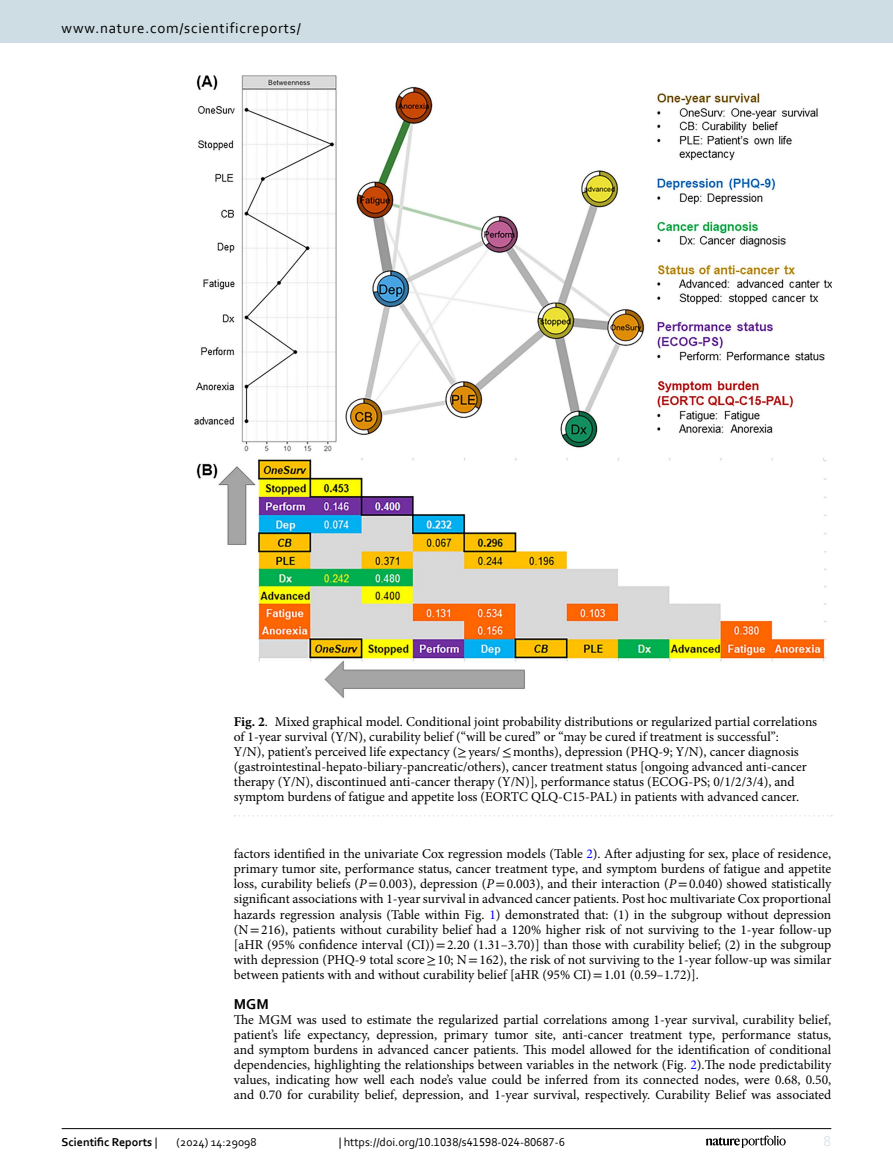
<style>
.page{position:relative;width:893px;height:1174px;background:#fff}
.page>*{position:absolute;margin:0;border:0;box-sizing:border-box;transform-origin:0 0}
.t1{font:15px "Corbel";letter-spacing:.05em;color:#000}
.Head_2{font:700 15px "Corbel";color:#000}
.t2{font:15px "Corbel";color:#d9e4eb}
.Body_Text{font:13.5px/15px "Minion Pro";color:#000;text-align:justify}
.Figure_Caption{font:13.5px/15px "Minion Pro";color:#000}
.t3{font:12px "Corbel";color:#000}
.t4{font:700 12px "Corbel";color:#000}
.s1{font-weight:700}
.s2{font-family:"STIX"}
.s3{color:#00f}
.s4{font-style:italic}
.s5{font-weight:400}
</style>
<div class="page">
<img style="left:194px;top:76px;width:637px;height:621px">
<svg style="left:235px;top:815px;width:597px;height:1px"></svg>
<hr style="left:62px;top:1128px;width:769px;height:1px;background:#000">
<svg style="left:706px;top:1135px;width:80px;height:12px"></svg>
<div style="left:0;top:0;width:893px;height:43px;background:#cedde4"></div>
<p class="t1" style="left:62px;top:18px;width:241px">www.nature.com/scientificreports/</p>
<p class="Figure_Caption" style="left:234px;top:714px;width:585px"><span class="s1">Fig. 2</span>. Mixed graphical model. Conditional joint probability distributions or regularized partial correlations of 1-year survival (Y/N), curability belief (“will be cured” or “may be cured if treatment is successful”:<br>Y/N), patient’s perceived life expectancy (<span class="s2">≥</span>years/<span class="s2">≤</span>months), depression (PHQ-9; Y/N), cancer diagnosis (gastrointestinal-hepato-biliary-pancreatic/others), cancer treatment status [ongoing advanced anti-cancer therapy (Y/N), discontinued anti-cancer therapy (Y/N)], performance status (ECOG-PS; 0/1/2/3/4), and symptom burdens of fatigue and appetite loss (EORTC QLQ-C15-PAL) in patients with advanced cancer.</p>
<p class="Body_Text" style="left:234px;top:846px;width:599px">factors identified in the univariate Cox regression models (Table <span class="s3">2</span>). After adjusting for sex, place of residence, primary tumor site, performance status, cancer treatment type, and symptom burdens of fatigue and appetite loss, curability beliefs (<span class="s4">P</span><span class="s2">=</span>0.003), depression (<span class="s4">P</span><span class="s2">=</span>0.003), and their interaction (<span class="s4">P</span><span class="s2">=</span>0.040) showed statistically significant associations with 1-year survival in advanced cancer patients. Post hoc multivariate Cox proportional hazards regression analysis (Table within Fig. <span class="s3">1</span>) demonstrated that: (1) in the subgroup without depression (N<span class="s2">=</span>216), patients without curability belief had a 120% higher risk of not surviving to the 1-year follow-up [aHR (95% confidence interval (CI))<span class="s2">=</span>2.20 (1.31–3.70)] than those with curability belief; (2) in the subgroup with depression (PHQ-9 total score<span class="s2">≥</span>10; N<span class="s2">=</span>162), the risk of not surviving to the 1-year follow-up was similar between patients with and without curability belief [aHR (95% CI)<span class="s2">=</span>1.01 (0.59–1.72)].</p>
<p class="Head_2" style="left:234px;top:994px;width:36px">MGM</p>
<p class="Body_Text" style="left:234px;top:1011px;width:599px">The MGM was used to estimate the regularized partial correlations among 1-year survival, curability belief, patient’s life expectancy, depression, primary tumor site, anti-cancer treatment type, performance status, and symptom burdens in advanced cancer patients. This model allowed for the identification of conditional dependencies, highlighting the relationships between variables in the network (Fig. <span class="s3">2</span>).The node predictability values, indicating how well each node’s value could be inferred from its connected nodes, were 0.68, 0.50, and 0.70 for curability belief, depression, and 1-year survival, respectively. Curability Belief was associated</p>
<p class="t4" style="left:62px;top:1134px;width:97px">Scientific Reports <span class="s5">|</span></p>
<p class="t3" style="left:177px;top:1134px;width:82px">(2024) 14:29098</p>
<p class="t3" style="left:339px;top:1134px;width:228px">| https://doi.org/10.1038/s41598-024-80687-6</p>
<p class="t2" style="left:824px;top:1132px;width:9px">8</p>
</div>
